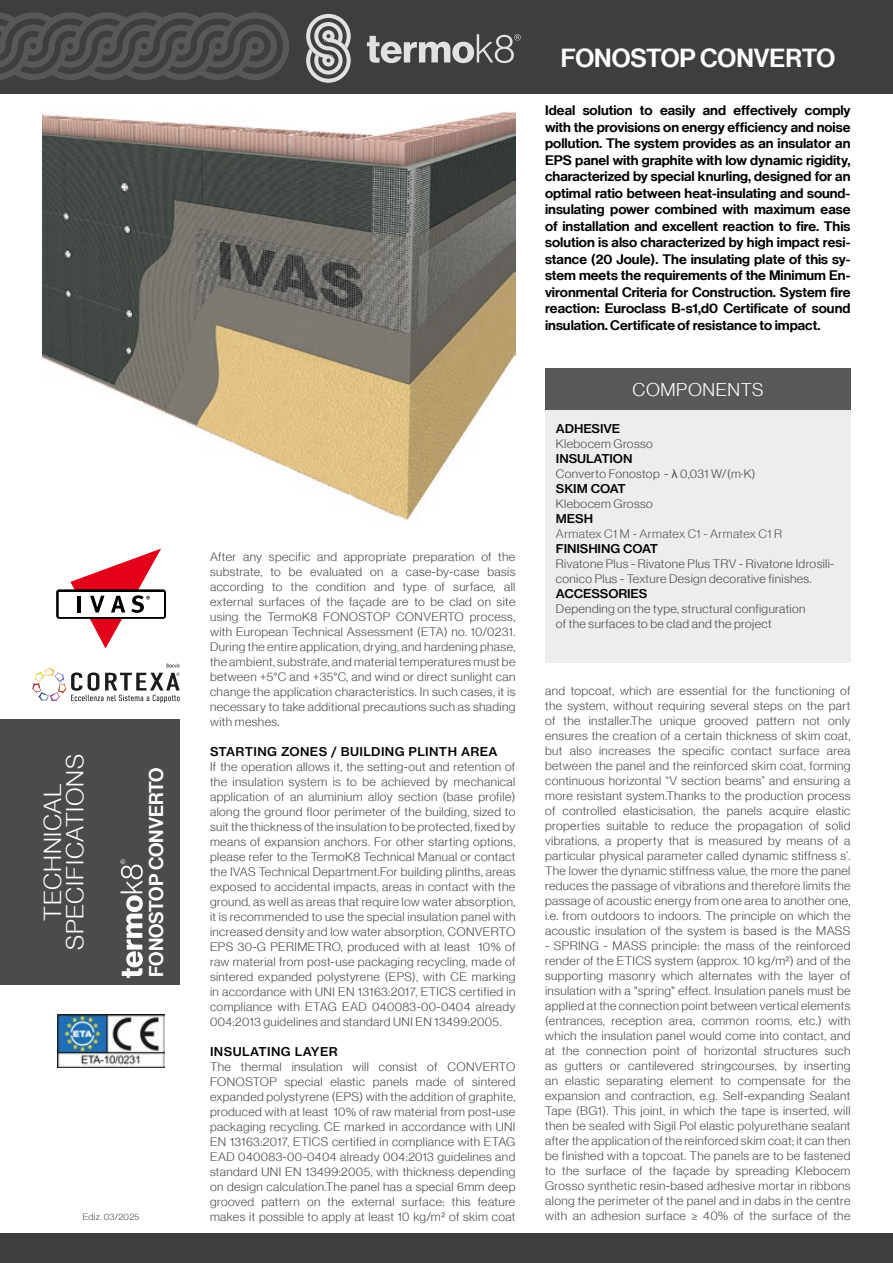
<style>
.page{position:relative;width:893px;height:1263px;background:#fff}
.page>*{position:absolute;margin:0;border:0;box-sizing:border-box;transform-origin:0 0}
.t1{font:25.5px "N Haas Grotesk DSW02 65 Md";color:#fff}
.t2{font:24px/22.5px "N Haas Grotesk DSW02 45 Lt";letter-spacing:.03em;color:#fff;text-align:center;scale:1.05 1}
.t3{font:19.5px "N Haas Grotesk DSW02 65 Md";color:#fff}
.t4{font:18px "N Haas Grotesk DSW02 45 Lt";letter-spacing:.03em;color:#fff;scale:1.05 1}
.t5{font:13.5px/16.5px "N Haas Grotesk DSW02 65 Md";color:#000;text-align:justify;scale:1.05 1}
.t6{font:12px/15px "N Haas Grotesk DSW02 45 Lt";letter-spacing:.03em;color:#4b4b4d;text-align:justify;scale:1.05 1}
.t7{font:12px "N Haas Grotesk TX Pro 65 Md";letter-spacing:-.01em;color:#000;scale:1.05 1}
.t8{font:12px "N Haas Grotesk TX Pro 65 Md";letter-spacing:.03em;color:#000;scale:1.05 1}
.t9{font:12px "N Haas Grotesk DSW02 45 Lt";letter-spacing:.03em;color:#58585a;scale:1.05 1}
.t10{font:9px "N Haas Grotesk DSW02 45 Lt";letter-spacing:.03em;color:#4b4b4d;scale:1.05 1}
.s1{font-family:"Arial"}
</style>
<div class="page">
<div style="left:0;top:1233px;width:893px;height:30px;background:#3e3d40"></div>
<div style="left:0;top:719px;width:180px;height:266px;background:#4b4b4d"></div>
<div style="left:0;top:0;width:893px;height:93px;background:#3e3d40"></div>
<svg style="left:0;top:12px;width:289px;height:68px"></svg>
<svg style="left:56px;top:549px;width:110px;height:99px"></svg>
<svg style="left:32px;top:664px;width:148px;height:37px"></svg>
<svg style="left:120px;top:859px;width:23px;height:119px"></svg>
<svg style="left:306px;top:14px;width:45px;height:69px"></svg>
<svg style="left:367px;top:34px;width:154px;height:29px"></svg>
<img style="left:43px;top:111px;width:472px;height:410px">
<div style="left:545px;top:368px;width:305px;height:43px;background:#58585a"></div>
<div style="left:545px;top:411px;width:305px;height:252px;background:#eceded"></div>
<img style="left:58px;top:1014px;width:106px;height:53px">
<h2 class="t2" style="left:41px;top:950px;width:188px;rotate:-90deg">TECHNICAL<br>SPECIFICATIONS</h2>
<h3 class="t3" style="left:145px;top:977px;width:211px;rotate:-90deg">FONOSTOP CONVERTO</h3>
<p class="t10" style="left:83px;top:1212px;width:55px">Ediz. 03/2025</p>
<p class="t6" style="left:210px;top:549px;width:292px">After any specific and appropriate preparation of the substrate, to be evaluated on a case-by-case basis according to the condition and type of surface, all external surfaces of the façade are to be clad on site using the TermoK8 FONOSTOP CONVERTO process, with European Technical Assessment (ETA) no. 10/0231.<br>During the entire application, drying, and hardening phase, the ambient, substrate, and material temperatures must be between +5°C and +35°C, and wind or direct sunlight can change the application characteristics. In such cases, it is necessary to take additional precautions such as shading with meshes.</p>
<p class="t8" style="left:210px;top:744px;width:275px">STARTING ZONES / BUILDING PLINTH AREA</p>
<p class="t6" style="left:210px;top:759px;width:292px">If the operation allows it, the setting-out and retention of the insulation system is to be achieved by mechanical application of an aluminium alloy section (base profile) along the ground floor perimeter of the building, sized to suit the thickness of the insulation to be protected, fixed by means of expansion anchors. For other starting options, please refer to the TermoK8 Technical Manual or contact the IVAS Technical Department.For building plinths, areas exposed to accidental impacts, areas in contact with the ground, as well as areas that require low water absorption, it is recommended to use the special insulation panel with increased density and low water absorption, CONVERTO EPS 30-G PERIMETRO, produced with at least 10% of raw material from post-use packaging recycling, made of sintered expanded polystyrene (EPS), with CE marking in accordance with UNI EN 13163:2017, ETICS certified in compliance with ETAG EAD 040083-00-0404 already 004:2013 guidelines and standard UNI EN 13499:2005.</p>
<p class="t8" style="left:210px;top:1044px;width:123px">INSULATING LAYER</p>
<p class="t6" style="left:210px;top:1059px;width:292px">The thermal insulation will consist of CONVERTO FONOSTOP special elastic panels made of sintered expanded polystyrene (EPS) with the addition of graphite, produced with at least 10% of raw material from post-use packaging recycling. CE marked in accordance with UNI EN 13163:2017, ETICS certified in compliance with ETAG EAD 040083-00-0404 already 004:2013 guidelines and standard UNI EN 13499:2005, with thickness depending on design calculation.The panel has a special 6mm deep grooved pattern on the external surface: this feature makes it possible to apply at least 10 kg/m² of skim coat</p>
<h1 class="t1" style="left:561px;top:43px;width:276px">FONOSTOP CONVERTO</h1>
<p class="t5" style="left:545px;top:103px;width:292px">Ideal solution to easily and effectively comply with the provisions on energy efficiency and noise pollution. The system provides as an insulator an EPS panel with graphite with low dynamic rigidity, characterized by special knurling, designed for an optimal ratio between heat-insulating and sound&shy;insulating power combined with maximum ease of installation and excellent reaction to fire. This solution is also characterized by high impact resi&shy;stance (20 Joule). The insulating plate of this sy&shy;stem meets the requirements of the Minimum En&shy;vironmental Criteria for Construction. System fire reaction: Euroclass B-s1,d0 Certificate of sound insulation. Certificate of resistance to impact.</p>
<h3 class="t4" style="left:633px;top:380px;width:126px">COMPONENTS</h3>
<p class="t7" style="left:556px;top:421px;width:63px">ADHESIVE</p>
<p class="t6" style="left:556px;top:436px;width:94px">Klebocem Grosso</p>
<p class="t7" style="left:556px;top:451px;width:74px">INSULATION</p>
<p class="t6" style="left:556px;top:466px;width:192px">Converto Fonostop - <span class="s1">λ</span> 0,031 W/(m·K)</p>
<p class="t7" style="left:556px;top:481px;width:68px">SKIM COAT</p>
<p class="t6" style="left:556px;top:496px;width:94px">Klebocem Grosso</p>
<p class="t7" style="left:556px;top:511px;width:37px">MESH</p>
<p class="t9" style="left:556px;top:527px;width:217px">Armatex C1 M - Armatex C1 - Armatex C1 R</p>
<p class="t7" style="left:556px;top:541px;width:99px">FINISHING COAT</p>
<p class="t6" style="left:556px;top:556px;width:267px">Rivatone Plus - Rivatone Plus TRV - Rivatone Idrosili&shy;conico Plus - Texture Design decorative finishes.</p>
<p class="t7" style="left:556px;top:586px;width:89px">ACCESSORIES</p>
<p class="t6" style="left:556px;top:601px;width:239px">Depending on the type, structural configuration of the surfaces to be clad and the project</p>
<p class="t6" style="left:545px;top:683px;width:292px">and topcoat, which are essential for the functioning of the system, without requiring several steps on the part of the installer.The unique grooved pattern not only ensures the creation of a certain thickness of skim coat, but also increases the specific contact surface area between the panel and the reinforced skim coat, forming continuous horizontal “V section beams” and ensuring a more resistant system.Thanks to the production process of controlled elasticisation, the panels acquire elastic properties suitable to reduce the propagation of solid vibrations, a property that is measured by means of a particular physical parameter called dynamic stiffness s’.<br>The lower the dynamic stiffness value, the more the panel reduces the passage of vibrations and therefore limits the passage of acoustic energy from one area to another one, i.e. from outdoors to indoors. The principle on which the acoustic insulation of the system is based is the MASS</p>
<p class="t6" style="left:545px;top:938px;width:292px">- SPRING - MASS principle: the mass of the reinforced render of the ETICS system (approx. 10 kg/m²) and of the supporting masonry which alternates with the layer of insulation with a "spring" effect. Insulation panels must be applied at the connection point between vertical elements (entrances, reception area, common rooms, etc.) with which the insulation panel would come into contact, and at the connection point of horizontal structures such as gutters or cantilevered stringcourses, by inserting an elastic separating element to compensate for the expansion and contraction, e.g. Self-expanding Sealant Tape (BG1). This joint, in which the tape is inserted, will then be sealed with Sigil Pol elastic polyurethane sealant after the application of the reinforced skim coat; it can then be finished with a topcoat. The panels are to be fastened to the surface of the façade by spreading Klebocem Grosso synthetic resin-based adhesive mortar in ribbons along the perimeter of the panel and in dabs in the centre with an adhesion surface ≥ 40% of the surface of the</p>
</div>
